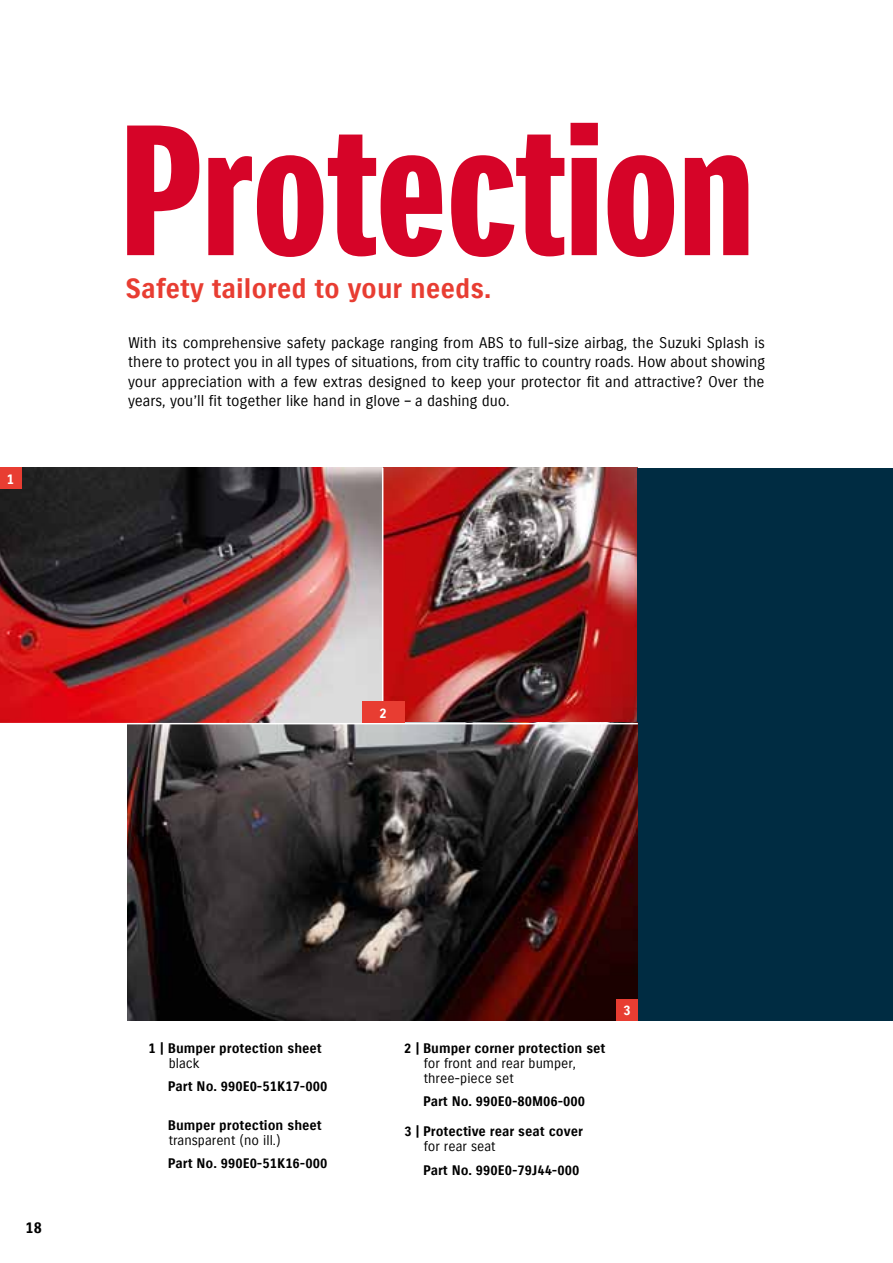
<style>
.page{position:relative;width:893px;height:1263px;background:#fff}
.page>*{position:absolute;margin:0;border:0;box-sizing:border-box;transform-origin:0 0}
.t1{font:180px "Suzuki PRO Headline";color:#d60428}
.t2{font:27px "Suzuki PRO Bold";color:#e83d32}
.t3{font:15px/19.5px "Suzuki PRO Regular";color:#000;text-align:justify}
.t4{font:15px "Suzuki PRO Bold";color:#000}
.t5{font:13.5px "Suzuki PRO Bold";color:#000}
.t6{font:13.5px/15px "Suzuki PRO Regular";color:#000}
.t7{font:13.5px "Suzuki PRO Bold";color:#fff}
</style>
<div class="page">
<img style="left:383px;top:468px;width:255px;height:255px">
<div style="left:638px;top:468px;width:255px;height:552px;background:#002c42"></div>
<img style="left:128px;top:724px;width:510px;height:296px">
<img style="left:0;top:468px;width:382px;height:255px">
<div style="left:0;top:468px;width:21px;height:21px;background:#e83d32"></div>
<div style="left:617px;top:999px;width:21px;height:21px;background:#e83d32"></div>
<div style="left:362px;top:702px;width:42px;height:21px;background:#e83d32"></div>
<p class="t7" style="left:7px;top:471px;width:9px">1</p>
<h1 class="t1" style="left:119px;top:82px;width:637px">Protection</h1>
<h2 class="t2" style="left:125px;top:272px;width:367px">Safety tailored to your needs.</h2>
<p class="t3" style="left:128px;top:333px;width:638px">With its comprehensive safety package ranging from ABS to full-size airbag, the Suzuki Splash is there to protect you in all types of situations, from city traffic to country roads. How about showing your appreciation with a few extras designed to keep your protector fit and attractive? Over the years, you’ll fit together like hand in glove – a dashing duo.</p>
<p class="t7" style="left:380px;top:705px;width:9px">2</p>
<p class="t4" style="left:26px;top:1219px;width:18px">18</p>
<p class="t5" style="left:149px;top:1040px;width:175px">1 | Bumper protection sheet</p>
<p class="t6" style="left:169px;top:1055px;width:32px">black</p>
<p class="t5" style="left:168px;top:1078px;width:161px">Part No. 990E0-51K17-000</p>
<p class="t5" style="left:168px;top:1117px;width:155px">Bumper protection sheet</p>
<p class="t6" style="left:169px;top:1132px;width:113px">transparent (no ill.)</p>
<p class="t5" style="left:168px;top:1155px;width:161px">Part No. 990E0-51K16-000</p>
<p class="t5" style="left:404px;top:1040px;width:203px">2 | Bumper corner protection set</p>
<p class="t6" style="left:424px;top:1055px;width:154px">for front and rear bumper, three-piece set</p>
<p class="t5" style="left:423px;top:1093px;width:164px">Part No. 990E0-80M06-000</p>
<p class="t5" style="left:404px;top:1123px;width:180px">3 | Protective rear seat cover</p>
<p class="t6" style="left:424px;top:1139px;width:73px">for rear seat</p>
<p class="t5" style="left:423px;top:1162px;width:158px">Part No. 990E0-79J44-000</p>
<p class="t7" style="left:624px;top:1002px;width:9px">3</p>
</div>
